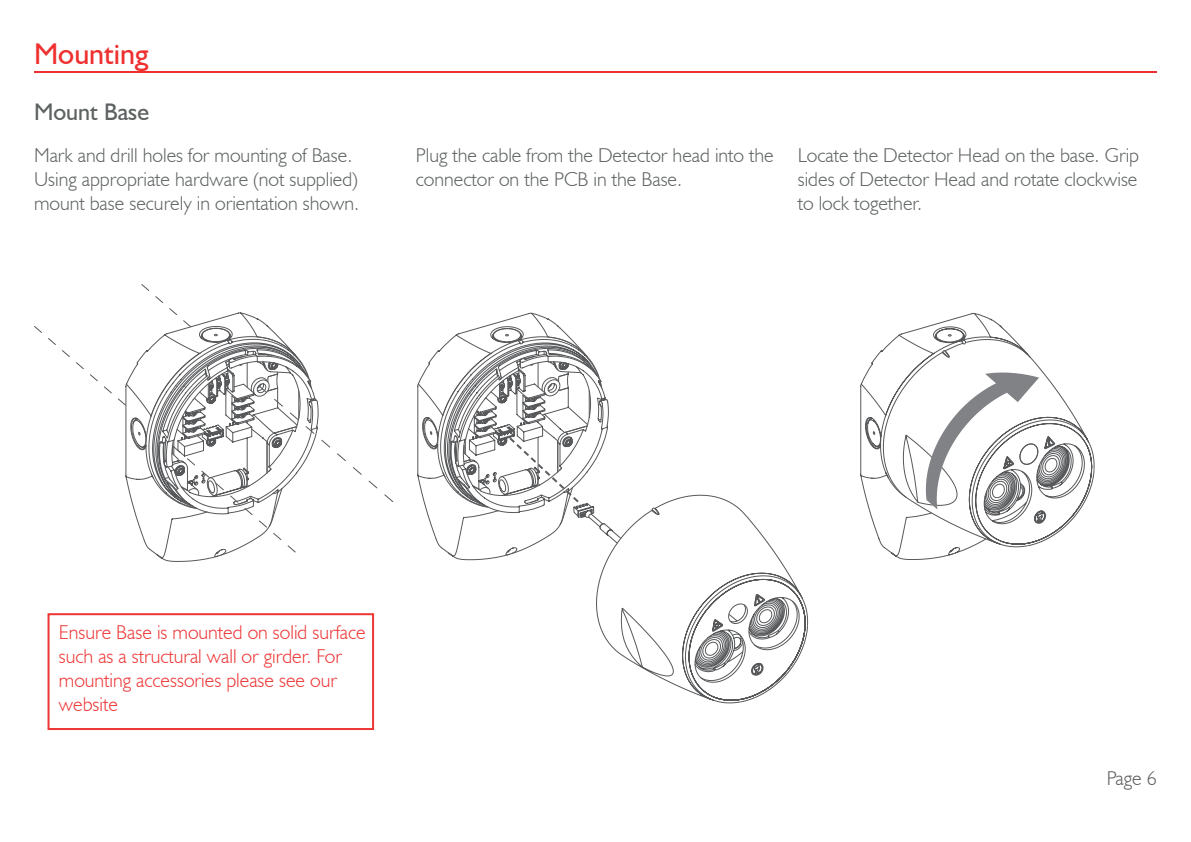
<style>
.page{position:relative;width:1191px;height:842px;background:#fff}
.page>*{position:absolute;margin:0;border:0;box-sizing:border-box;transform-origin:0 0}
.t1{font:30px "Humanist 521 BT";color:#ee302f}
.t2{font:24px "Humanist 521 BT";color:#5d6161}
.t3{font:300 20px/24px "Humanist 521 BT";color:#5d6161}
.t4{font:300 20px/24px "Humanist 521 BT";color:#ee3636}
.t5{font:300 20px "Humanist 521 BT";color:#5c5c5f}
</style>
<div class="page">
<hr style="left:34px;top:71px;width:1123px;height:2px;background:#ee3031">
<svg style="left:860px;top:312px;width:153px;height:248px"></svg>
<svg style="left:882px;top:338px;width:213px;height:210px"></svg>
<svg style="left:904px;top:340px;width:181px;height:205px"></svg>
<svg style="left:417px;top:312px;width:130px;height:183px"></svg>
<svg style="left:422px;top:318px;width:147px;height:225px"></svg>
<svg style="left:666px;top:589px;width:142px;height:115px"></svg>
<svg style="left:437px;top:336px;width:361px;height:345px"></svg>
<div style="left:48px;top:613px;width:326px;height:117px;border:2px solid #ee3635"></div>
<svg style="left:125px;top:312px;width:129px;height:184px"></svg>
<svg style="left:130px;top:317px;width:148px;height:242px"></svg>
<svg style="left:140px;top:284px;width:52px;height:44px"></svg>
<svg style="left:145px;top:336px;width:249px;height:219px"></svg>
<svg style="left:34px;top:325px;width:93px;height:81px"></svg>
<p class="t1" style="left:34px;top:36px;width:116px">Mounting</p>
<p class="t2" style="left:34px;top:97px;width:116px">Mount Base</p>
<p class="t3" style="left:34px;top:143px;width:320px">Mark and drill holes for mounting of Base.</p>
<p class="t3" style="left:34px;top:167px;width:327px">Using appropriate hardware (not supplied) mount base securely in orientation shown.</p>
<p class="t3" style="left:416px;top:143px;width:359px">Plug the cable from the Detector head into the connector on the PCB in the Base.</p>
<p class="t3" style="left:797px;top:143px;width:343px;text-align:justify">Locate the Detector Head on the base. Grip sides of Detector Head and rotate clockwise to lock together.</p>
<p class="t4" style="left:59px;top:620px;width:308px">Ensure Base is mounted on solid surface such as a structural wall or girder. For mounting accessories please see our website</p>
<p class="t5" style="left:1106px;top:766px;width:52px">Page 6</p>
</div>
